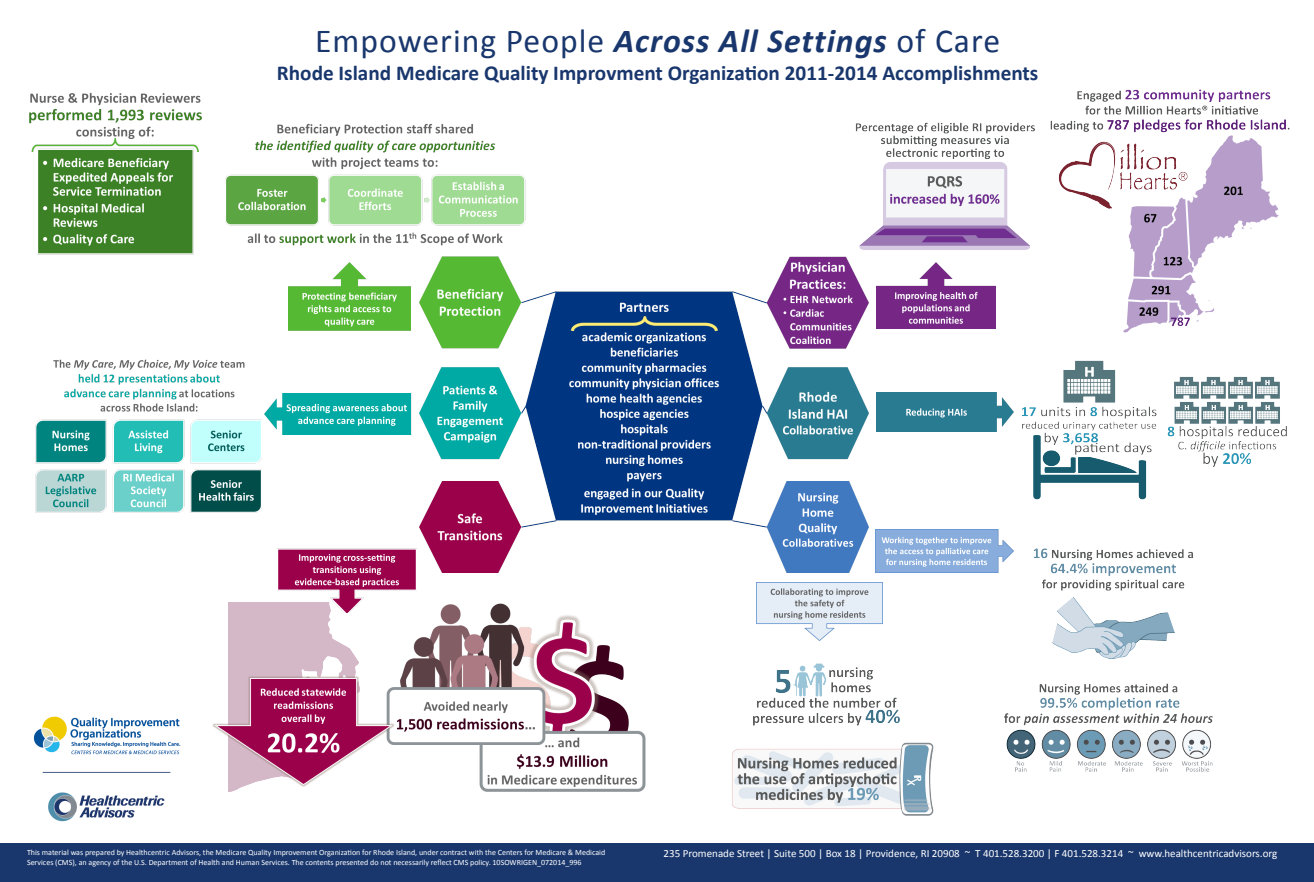
<style>
.page{position:relative;width:1314px;height:882px;background:#fff}
.page>*{position:absolute;margin:0;border:0;box-sizing:border-box;transform-origin:0 0}
.t1{font:33.7px "Calibri";letter-spacing:.03em;color:#19376d}
.t2{font:700 21.3px "Calibri";color:#19376d}
.t3{font:11px "Calibri";color:#fff}
.t4{font:8px/9.6px "Calibri";color:#fff}
.s1{font-weight:700;font-style:italic}
</style>
<div class="page">
<div style="left:0;top:844px;width:1314px;height:38px;background:#19376d"></div>
<img style="left:229px;top:602px;width:130px;height:190px">
<img style="left:1022px;top:360px;width:135px;height:140px">
<img style="left:1167px;top:376px;width:120px;height:91px">
<img style="left:732px;top:742px;width:202px;height:74px">
<img style="left:753px;top:663px;width:147px;height:63px">
<img style="left:876px;top:263px;width:119px;height:66px">
<img style="left:225px;top:123px;width:301px;height:123px">
<img style="left:288px;top:262px;width:122px;height:68px">
<img style="left:53px;top:359px;width:192px;height:53px">
<img style="left:33px;top:716px;width:148px;height:106px">
<img style="left:35px;top:419px;width:226px;height:94px">
<img style="left:264px;top:393px;width:148px;height:41px">
<img style="left:876px;top:393px;width:137px;height:39px">
<img style="left:278px;top:549px;width:139px;height:63px">
<img style="left:1050px;top:89px;width:240px;height:244px">
<img style="left:855px;top:122px;width:180px;height:128px">
<img style="left:875px;top:529px;width:138px;height:44px">
<img style="left:756px;top:582px;width:127px;height:59px">
<img style="left:479px;top:615px;width:167px;height:177px">
<img style="left:387px;top:600px;width:159px;height:145px">
<img style="left:420px;top:256px;width:448px;height:317px">
<img style="left:212px;top:676px;width:184px;height:111px">
<img style="left:1033px;top:548px;width:160px;height:111px">
<img style="left:1004px;top:683px;width:209px;height:89px">
<img style="left:29px;top:92px;width:173px;height:163px">
<p class="t1" style="left:315px;top:20px;width:687px">Empowering People <span class="s1">Across All Settings</span> of Care</p>
<p class="t2" style="left:277px;top:60px;width:763px">Rhode Island Medicare Quality Improvment Organization 2011-2014 Accomplishments</p>
<p class="t4" style="left:27px;top:848px;width:580px">This material was prepared by Healthcentric Advisors, the Medicare Quality Improvement Organization for Rhode Island, under contract with the Centers for Medicare &amp; Medicaid<br>Services (CMS), an agency of the U.S. Department of Health and Human Services. The contents presented do not necessarily reflect CMS policy. 10SOWRIGEN_072014_996</p>
<p class="t3" style="left:664px;top:847px;width:615px">235 Promenade Street | Suite 500 | Box 18 | Providence, RI 20908 ~ T 401.528.3200 | F 401.528.3214 ~ www.healthcentricadvisors.org</p>
</div>
